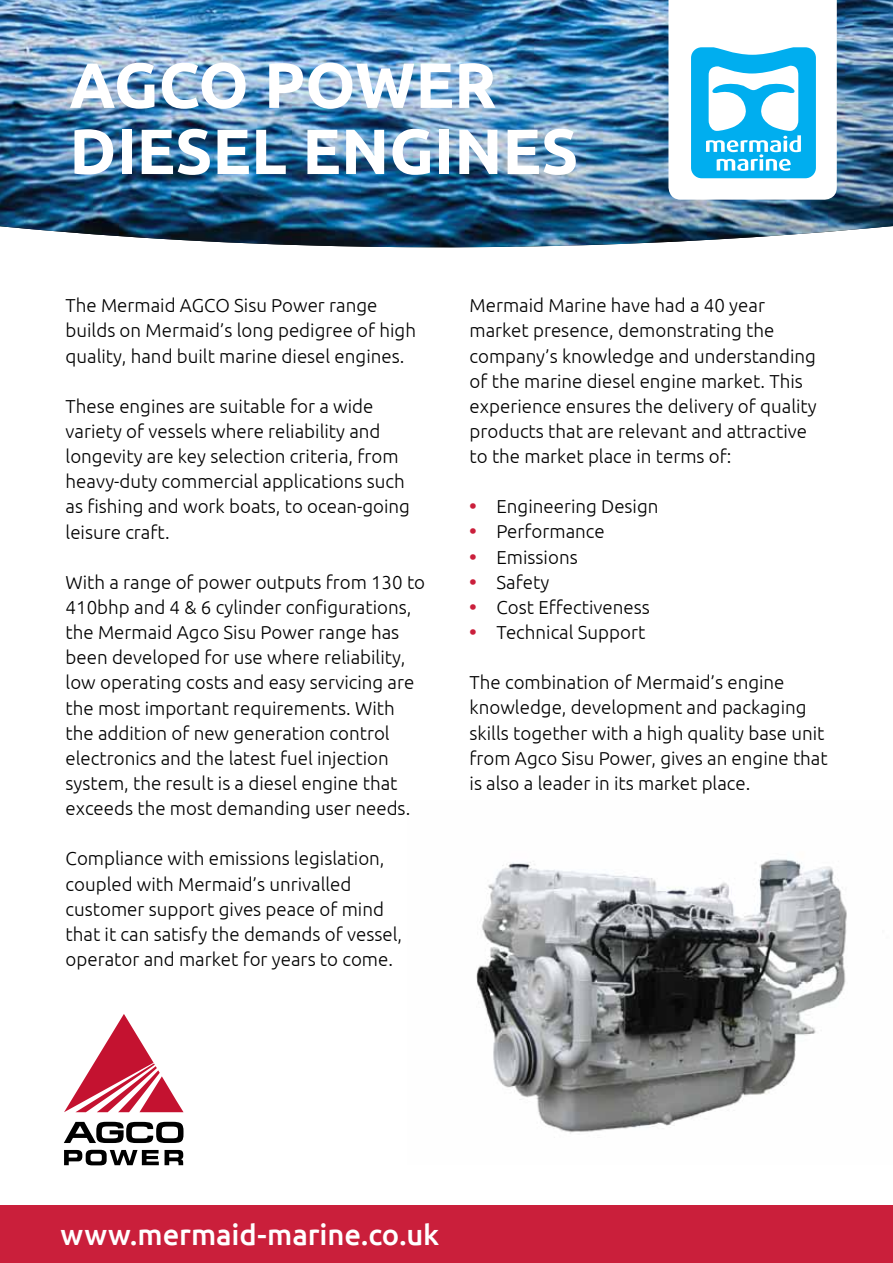
<style>
.page{position:relative;width:893px;height:1263px;background:#fff}
.page>*{position:absolute;margin:0;border:0;box-sizing:border-box;transform-origin:0 0}
.t1{font:700 63.75px/66.2px "Ubuntu";color:#fff}
.t2{font:500 29.25px "Ubuntu";letter-spacing:-.005em;color:#fff}
.t3{font:300 18.75px/25.2px "Ubuntu";color:#000}
.s1{font-weight:700;font-size:19.5px;color:#ca1f3b}
</style>
<div class="page">
<img style="left:0;top:0;width:893px;height:248px">
<svg style="left:668px;top:0;width:169px;height:200px"></svg>
<div style="left:0;top:1206px;width:893px;height:57px;background:#ca1f3b"></div>
<img style="left:476px;top:859px;width:371px;height:275px">
<svg style="left:64px;top:1014px;width:120px;height:98px"></svg>
<svg style="left:64px;top:1122px;width:119px;height:21px"></svg>
<svg style="left:64px;top:1150px;width:95px;height:15px"></svg>
<svg style="left:165px;top:1150px;width:18px;height:15px"></svg>
<h1 class="t1" style="left:69px;top:51px;width:510px">AGCO POWER<br>DIESEL ENGINES</h1>
<p class="t3" style="left:66px;top:292px;width:352px">The Mermaid AGCO Sisu Power range builds on Mermaid’s long pedigree of high quality, hand built marine diesel engines.</p>
<p class="t3" style="left:66px;top:393px;width:346px">These engines are suitable for a wide variety of vessels where reliability and longevity are key selection criteria, from heavy-duty commercial applications such as fishing and work boats, to ocean-going leisure craft.</p>
<p class="t3" style="left:66px;top:569px;width:361px">With a range of power outputs from 130 to 410bhp and 4 &amp; 6 cylinder configurations, the Mermaid Agco Sisu Power range has been developed for use where reliability, low operating costs and easy servicing are the most important requirements. With the addition of new generation control electronics and the latest fuel injection system, the result is a diesel engine that exceeds the most demanding user needs.</p>
<p class="t3" style="left:66px;top:846px;width:338px">Compliance with emissions legislation, coupled with Mermaid’s unrivalled customer support gives peace of mind that it can satisfy the demands of vessel, operator and market for years to come.</p>
<p class="t3" style="left:470px;top:292px;width:349px">Mermaid Marine have had a 40 year market presence, demonstrating the company’s knowledge and understanding of the marine diesel engine market. This experience ensures the delivery of quality products that are relevant and attractive to the market place in terms of:</p>
<p class="t3" style="left:470px;top:494px;width:190px"><span class="s1">•</span> Engineering Design</p>
<p class="t3" style="left:470px;top:519px;width:137px"><span class="s1">•</span> Performance</p>
<p class="t3" style="left:470px;top:544px;width:110px"><span class="s1">•</span> Emissions</p>
<p class="t3" style="left:470px;top:569px;width:81px"><span class="s1">•</span> Safety</p>
<p class="t3" style="left:470px;top:594px;width:182px"><span class="s1">•</span> Cost Effectiveness</p>
<p class="t3" style="left:470px;top:619px;width:177px"><span class="s1">•</span> Technical Support</p>
<p class="t3" style="left:470px;top:669px;width:360px">The combination of Mermaid’s engine knowledge, development and packaging skills together with a high quality base unit from Agco Sisu Power, gives an engine that is also a leader in its market place.</p>
<h2 class="t2" style="left:61px;top:1216px;width:380px">www.mermaid-marine.co.uk</h2>
</div>
